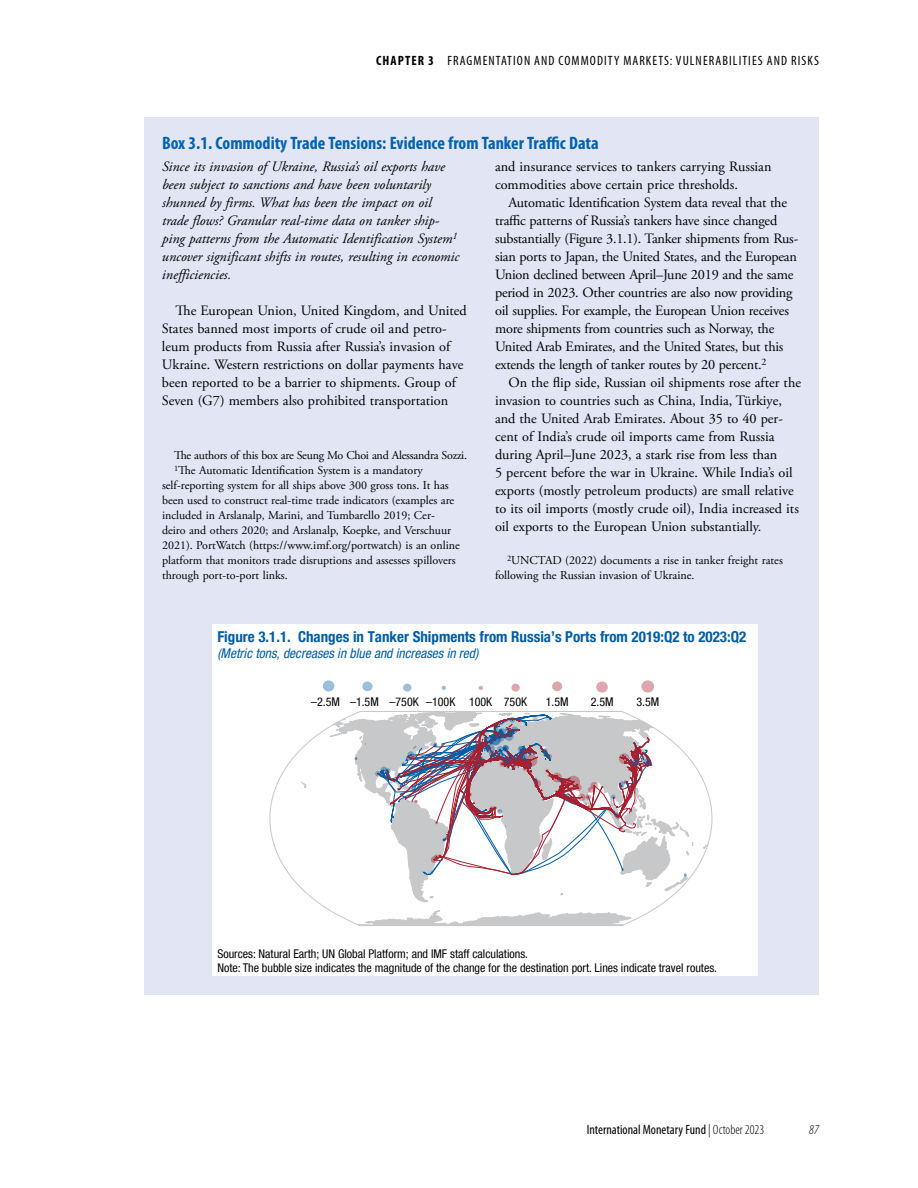
<style>
.page{position:relative;width:918px;height:1188px;background:#fff}
.page>*{position:absolute;margin:0;border:0;box-sizing:border-box;transform-origin:0 0}
.t1{font:700 condensed 18px "Myriad Pro";color:#0062af}
.t2{font:700 condensed 15px "Helvetica Neue LT Com";color:#005da6}
.t3{font:14.25px/18px "Adobe Garamond Pro";color:#000}
.t4{font:italic 14.25px/18px "Adobe Garamond Pro";color:#000}
.t5{font:condensed 13.5px "Myriad Pro";color:#000}
.t6{font:italic condensed 13.5px "Helvetica Neue LT Com";color:#005da6}
.t7{font:700 condensed 13.5px "Myriad Pro";letter-spacing:.08em;color:#000}
.t8{font:italic 300 condensed 13.5px "Myriad Pro";color:#000}
.t9{font:12px/15px "Adobe Garamond Pro";color:#000}
.t10{font:condensed 12px/13.5px "Helvetica Neue LT Com";color:#000}
.t11{font:12px "Adobe Garamond Pro";letter-spacing:-.02em;color:#000}
.s1{font-weight:400}
.s2{font-weight:300}
</style>
<div class="page">
<div style="left:144px;top:117px;width:675px;height:877px;background:#e1e5f4"></div>
<div style="left:212px;top:624px;width:546px;height:352px;background:#fff"></div>
<svg style="left:270px;top:711px;width:442px;height:135px"></svg>
<svg style="left:274px;top:712px;width:434px;height:214px"></svg>
<svg style="left:375px;top:715px;width:277px;height:160px"></svg>
<svg style="left:641px;top:680px;width:13px;height:13px"></svg>
<svg style="left:323px;top:680px;width:11px;height:12px"></svg>
<svg style="left:596px;top:681px;width:12px;height:12px"></svg>
<div style="left:362px;top:681px;width:11px;height:10px;background:#9bbfdc;border-radius:50%"></div>
<svg style="left:552px;top:681px;width:10px;height:10px"></svg>
<div style="left:403px;top:684px;width:8px;height:8px;background:#9bbfdc;border-radius:50%"></div>
<div style="left:511px;top:684px;width:9px;height:8px;background:#dda7ad;border-radius:50%"></div>
<svg style="left:442px;top:686px;width:4px;height:4px"></svg>
<svg style="left:479px;top:686px;width:4px;height:4px"></svg>
<p class="t7" style="left:376px;top:53px;width:106px">CHAPTER 3 <span class="s1">FRAGMENT</span></p>
<p class="t5" style="left:501px;top:53px;width:13px">ATION</p>
<p class="t5" style="left:534px;top:53px;width:39px">AND COMMODIT</p>
<p class="t5" style="left:614px;top:53px;width:33px">Y MARKET</p>
<p class="t5" style="left:664px;top:53px;width:20px">S: VULNER</p>
<p class="t5" style="left:716px;top:53px;width:20px">ABILITIE</p>
<p class="t5" style="left:758px;top:53px;width:62px">S AND RISKS</p>
<p class="t1" style="left:162px;top:133px;width:438px">Box 3.1. Commodity Trade Tensions: Evidence from Tanker Traffic Data</p>
<p class="t4" style="left:162px;top:158px;width:299px">Since its invasion of Ukraine, Russia’s oil exports have been subject to sanctions and have been voluntarily shunned by firms. What has been the impact on oil trade flows? Granular real-time data on tanker ship&shy;ping patterns from the Automatic Identification System<sup>1 </sup>uncover significant shifts in routes, resulting in economic inefficiencies.</p>
<p class="t3" style="left:162px;top:302px;width:306px;text-indent:13px">The European Union, United Kingdom, and United States banned most imports of crude oil and petro&shy;leum products from Russia after Russia’s invasion of Ukraine. Western restrictions on dollar payments have been reported to be a barrier to shipments. Group of Seven (G7) members also prohibited transportation</p>
<p class="t11" style="left:174px;top:448px;width:295px">The authors of this box are Seung Mo Choi and Alessandra Sozzi.</p>
<p class="t9" style="left:174px;top:464px;width:250px"><sup>1</sup>The Automatic Identification System is a mandatory</p>
<p class="t9" style="left:162px;top:479px;width:288px">self-reporting system for all ships above 300 gross tons. It has</p>
<p class="t9" style="left:162px;top:494px;width:294px">been used to construct real-time trade indicators (examples are</p>
<p class="t9" style="left:162px;top:509px;width:274px">included in Arslanalp, Marini, and Tumbarello 2019; Cer-</p>
<p class="t9" style="left:162px;top:524px;width:291px">deiro and others 2020; and Arslanalp, Koepke, and Verschuur</p>
<p class="t9" style="left:162px;top:539px;width:299px">2021). PortWatch (https://www.imf.org/portwatch) is an online</p>
<p class="t9" style="left:162px;top:554px;width:295px">platform that monitors trade disruptions and assesses spillovers</p>
<p class="t9" style="left:162px;top:569px;width:127px">through port-to-port links.</p>
<p class="t3" style="left:495px;top:158px;width:278px">and insurance services to tankers carrying Russian commodities above certain price thresholds.</p>
<p class="t3" style="left:495px;top:194px;width:305px;text-indent:13px">Automatic Identification System data reveal that the traffic patterns of Russia’s tankers have since changed substantially (Figure 3.1.1). Tanker shipments from Rus&shy;sian ports to Japan, the United States, and the European Union declined between April–June 2019 and the same period in 2023. Other countries are also now providing oil supplies. For example, the European Union receives more shipments from countries such as Norway, the United Arab Emirates, and the United States, but this extends the length of tanker routes by 20 percent.<sup>2</sup></p>
<p class="t3" style="left:495px;top:374px;width:307px;text-indent:13px">On the flip side, Russian oil shipments rose after the invasion to countries such as China, India, Türkiye, and the United Arab Emirates. About 35 to 40 per&shy;cent of India’s crude oil imports came from Russia during April–June 2023, a stark rise from less than<br>5 percent before the war in Ukraine. While India’s oil exports (mostly petroleum products) are small relative to its oil imports (mostly crude oil), India increased its oil exports to the European Union substantially.</p>
<p class="t9" style="left:495px;top:554px;width:289px;text-indent:12px"><sup>2</sup>UNCTAD (2022) documents a rise in tanker freight rates following the Russian invasion of Ukraine.</p>
<p class="t2" style="left:217px;top:627px;width:530px">Figure 3.1.1. Changes in Tanker Shipments from Russia’s Ports from 2019:Q2 to 2023:Q2</p>
<p class="t6" style="left:217px;top:645px;width:263px">(Metric tons, decreases in blue and increases in red)</p>
<p class="t10" style="left:311px;top:695px;width:218px">–2.5M –1.5M –750K –100K 100K 750K</p>
<p class="t10" style="left:546px;top:695px;width:24px">1.5M</p>
<p class="t10" style="left:591px;top:695px;width:24px">2.5M</p>
<p class="t10" style="left:636px;top:695px;width:24px">3.5M</p>
<p class="t10" style="left:217px;top:947px;width:501px">Sources: Natural Earth; UN Global Platform; and IMF staff calculations.<br>Note: The bubble size indicates the magnitude of the change for the destination port. Lines indicate travel routes.</p>
<p class="t5" style="left:587px;top:1122px;width:179px">INTERNATIONAL MONETARY FUND <span class="s2">| October 2023</span></p>
<p class="t8" style="left:809px;top:1122px;width:11px">87</p>
</div>
